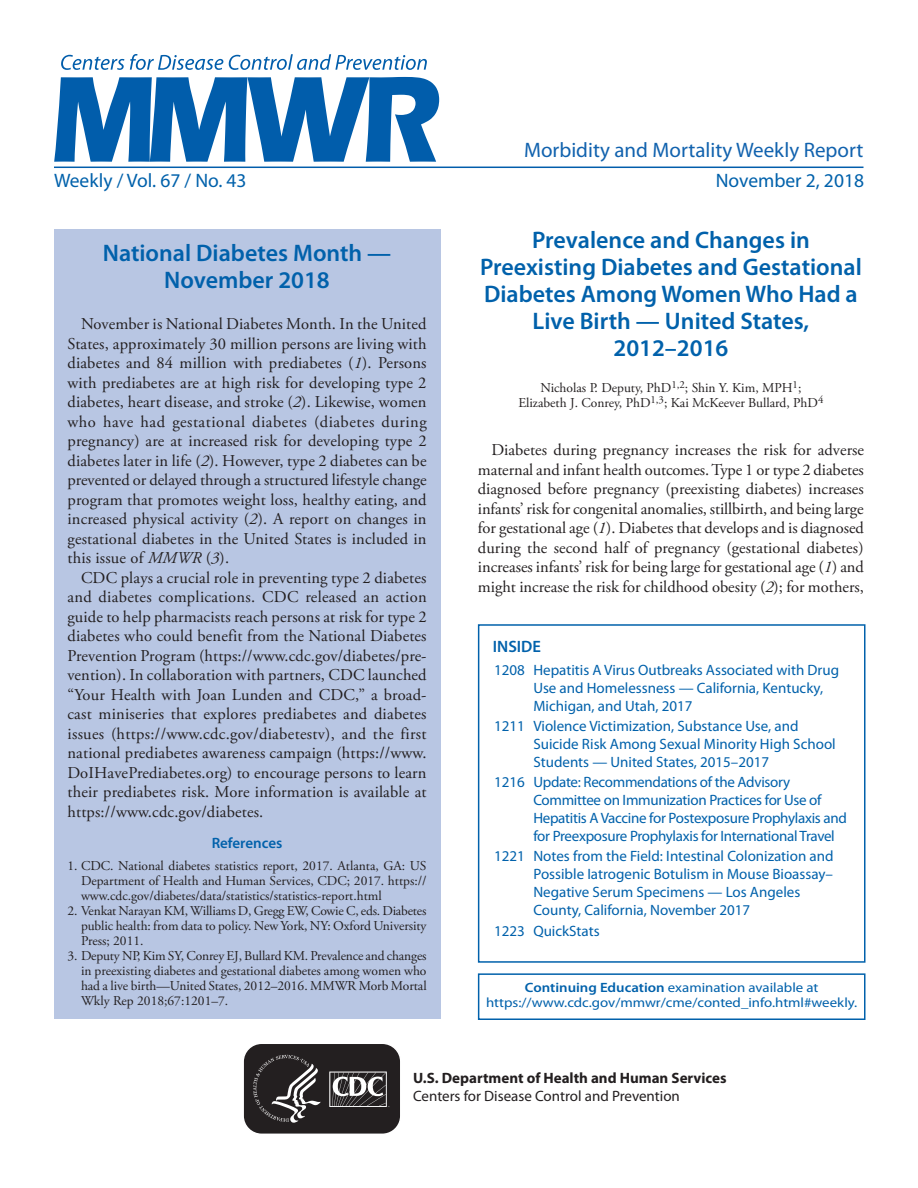
<style>
.page{position:relative;width:918px;height:1188px;background:#fff}
.page>*{position:absolute;margin:0;border:0;box-sizing:border-box;transform-origin:0 0}
.Report_Title{font:600 24px/27px "Myriad Pro";color:#0161ab;text-align:center}
.t1{font:21px "Myriad Pro";color:#1162ae}
.t2{font:19.5px "Myriad Pro";color:#0161ab}
.Paragraph{font:16.5px/19.5px "Adobe Garamond Pro";letter-spacing:.01em;color:#231f20;text-align:justify}
.inside{font:600 16.5px "Myriad Pro";color:#0161ab}
.t3{font:15px/18px "Myriad Pro";color:#0161ab}
.t4{font:15px/18px "Myriad Pro";letter-spacing:-.02em;color:#0161ab}
.t5{font:700 15px/18px "Myriad Pro";color:#231f20}
.Ref_Title{font:600 15px "Myriad Pro";color:#0161ab}
.References{font:13.5px/15px "Adobe Garamond Pro";letter-spacing:-.005em;color:#231f20;text-align:justify}
.ce_callout_box{font:13.5px/15px "Myriad Pro";color:#0161ab;text-align:center;scale:1.1 1}
.Author_Names{font:13.5px/15px "Adobe Garamond Pro";color:#231f20;text-align:center}
.s1{font-style:italic}
.s2{font-weight:600}
.s3{font-weight:400}
</style>
<div class="page">
<hr style="left:54px;top:167px;width:810px;height:1px;background:#015dab">
<svg style="left:54px;top:77px;width:385px;height:85px"></svg>
<svg style="left:61px;top:54px;width:366px;height:16px"></svg>
<div style="left:478px;top:624px;width:388px;height:339px;border:2px solid #0161ab"></div>
<div style="left:478px;top:973px;width:388px;height:47px;border:2px solid #0161ab"></div>
<svg style="left:243px;top:1045px;width:157px;height:89px;background:#403c3d"></svg>
<div style="left:54px;top:230px;width:386px;height:789px;background:#b8c6e3"></div>
<p class="t1" style="left:524px;top:137px;width:341px">Morbidity and Mortality Weekly Report</p>
<p class="t2" style="left:54px;top:170px;width:194px">Weekly / Vol. 67 / No. 43</p>
<p class="t2" style="left:716px;top:170px;width:150px">November 2, 2018</p>
<p class="Report_Title" style="left:103px;top:240px;width:290px">National Diabetes Month —<br>November 2018</p>
<p class="Paragraph" style="left:68px;top:315px;width:361px;text-indent:13px">November is National Diabetes Month. In the United States, approximately 30 million persons are living with diabetes and 84 million with prediabetes (<span class="s1">1</span>). Persons with prediabetes are at high risk for developing type 2 diabetes, heart disease, and stroke (<span class="s1">2</span>). Likewise, women who have had gestational diabetes (diabetes during pregnancy) are at increased risk for developing type 2 diabetes later in life (<span class="s1">2</span>). However, type 2 diabetes can be prevented or delayed through a structured lifestyle change program that promotes weight loss, healthy eating, and increased physical activity (<span class="s1">2</span>). A report on changes in gestational diabetes in the United States is included in this issue of <span class="s1">MMWR</span> (<span class="s1">3</span>).</p>
<p class="Paragraph" style="left:67px;top:568px;width:361px;text-indent:14px">CDC plays a crucial role in preventing type 2 diabetes and diabetes complications. CDC released an action guide to help pharmacists reach persons at risk for type 2 diabetes who could benefit from the National Diabetes Prevention Program (https://www.cdc.gov/diabetes/pre&shy;vention). In collaboration with partners, CDC launched “Your Health with Joan Lunden and CDC,” a broad&shy;cast miniseries that explores prediabetes and diabetes issues (https://www.cdc.gov/diabetestv), and the first national prediabetes awareness campaign (https://www.<br>DoIHavePrediabetes.org) to encourage persons to learn their prediabetes risk. More information is available at https://www.cdc.gov/diabetes.</p>
<h1 class="Ref_Title" style="left:212px;top:835px;width:72px">References</h1>
<p class="References" style="left:81px;top:859px;width:347px;text-indent:-14px">1. CDC. National diabetes statistics report, 2017. Atlanta, GA: US Department of Health and Human Services, CDC; 2017. https:// www.cdc.gov/diabetes/data/statistics/statistics-report.html</p>
<p class="References" style="left:81px;top:904px;width:347px;text-indent:-14px">2. Venkat Narayan KM, Williams D, Gregg EW, Cowie C, eds. Diabetes public health: from data to policy. New York, NY: Oxford University Press; 2011.</p>
<p class="References" style="left:81px;top:949px;width:347px;text-indent:-14px">3. Deputy NP, Kim SY, Conrey EJ, Bullard KM. Prevalence and changes in preexisting diabetes and gestational diabetes among women who had a live birth—United States, 2012–2016. MMWR Morb Mortal Wkly Rep 2018;67:1201–7.</p>
<p class="Report_Title" style="left:480px;top:226px;width:383px">Prevalence and Changes in<br>Preexisting Diabetes and Gestational<br>Diabetes Among Women Who Had a<br>Live Birth — United States,<br>2012–2016</p>
<p class="Author_Names" style="left:518px;top:381px;width:306px">Nicholas P. Deputy, PhD<sup>1,2</sup>; Shin Y. Kim, MPH<sup>1</sup>;<br>Elizabeth J. Conrey, PhD<sup>1,3</sup>; Kai McKeever Bullard, PhD<sup>4</sup></p>
<p class="Paragraph" style="left:478px;top:441px;width:388px;text-indent:13px">Diabetes during pregnancy increases the risk for adverse maternal and infant health outcomes. Type 1 or type 2 diabetes diagnosed before pregnancy (preexisting diabetes) increases infants’ risk for congenital anomalies, stillbirth, and being large for gestational age (<span class="s1">1</span>). Diabetes that develops and is diagnosed during the second half of pregnancy (gestational diabetes) increases infants’ risk for being large for gestational age (<span class="s1">1</span>) and might increase the risk for childhood obesity (<span class="s1">2</span>); for mothers,</p>
<h1 class="inside" style="left:493px;top:637px;width:50px">INSIDE</h1>
<p class="t3" style="left:533px;top:661px;width:307px;text-indent:-39px">1208 Hepatitis A Virus Outbreaks Associated with Drug<br>Use and Homelessness — California, Kentucky,<br>Michigan, and Utah, 2017</p>
<p class="t3" style="left:533px;top:717px;width:304px;text-indent:-39px">1211 Violence Victimization, Substance Use, and<br>Suicide Risk Among Sexual Minority High School<br>Students — United States, 2015–2017</p>
<p class="t4" style="left:533px;top:774px;width:315px;text-indent:-39px">1216 Update: Recommendations of the Advisory Committee on Immunization Practices for Use of Hepatitis A Vaccine for Postexposure Prophylaxis and for Preexposure Prophylaxis for International Travel</p>
<p class="t3" style="left:533px;top:848px;width:302px;text-indent:-39px">1221 Notes from the Field: Intestinal Colonization and Possible Iatrogenic Botulism in Mouse Bioassay– Negative Serum Specimens — Los Angeles County, California, November 2017</p>
<p class="t3" style="left:494px;top:922px;width:107px">1223 QuickStats</p>
<p class="ce_callout_box" style="left:486px;top:980px;width:339px"><span class="s2">Continuing Education</span> examination available at https://www.cdc.gov/mmwr/cme/conted_info.html#weekly.</p>
<p class="t5" style="left:413px;top:1069px;width:315px">U.S. Department of Health and Human Services<br><span class="s3">Centers for Disease Control and Prevention</span></p>
</div>
